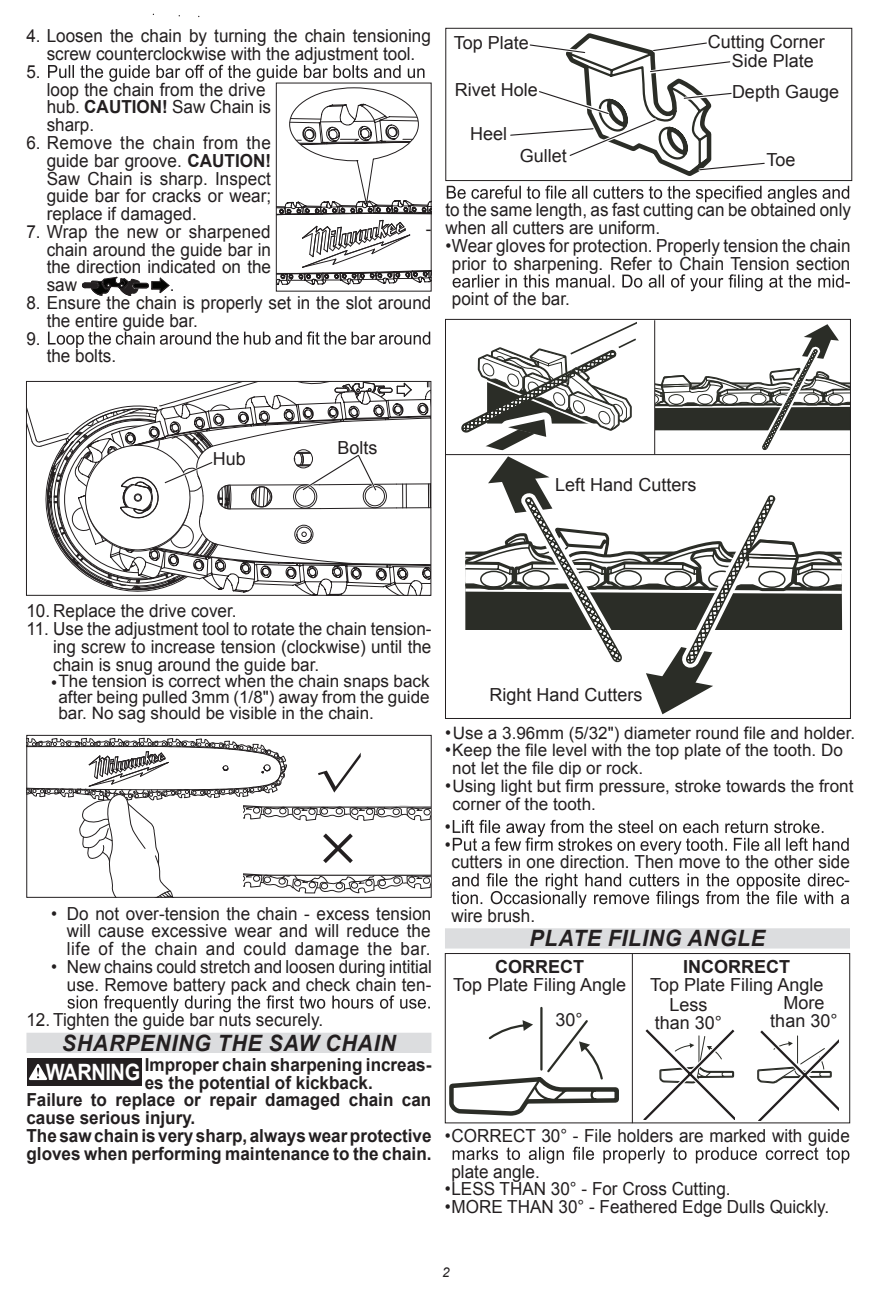
<style>
.page{position:relative;width:891px;height:1296px;background:#fff}
.page>*{position:absolute;margin:0;border:0;box-sizing:border-box;transform-origin:0 0}
.t1{font:italic 700 22.5px "Arial";letter-spacing:.035em;color:#231f20;scale:.95 1}
.t2{font:18px/17.8px "Arial";color:#231f20;scale:.95 1}
.t3{font:700 18px "Arial";color:#231f20;scale:.95 1}
.t4{font:18px/19.1px "Arial";color:#231f20}
.t5{font:700 18px "Arial";color:#231f20}
.t6{font:17.1px/35.8px "Arial";color:#231f20}
.t7{font:italic 13.5px "Arial";color:#231f20}
.s1{font-weight:700}
.s2{font-size:18px}
.s3{font-size:22.5px;color:#fff}
</style>
<div class="page">
<svg style="left:48px;top:65px;width:384px;height:230px"></svg>
<svg style="left:48px;top:331px;width:382px;height:17px"></svg>
<div style="left:26px;top:1033px;width:405px;height:20px;background:#dcdddf"></div>
<svg style="left:27px;top:381px;width:404px;height:214px"></svg>
<svg style="left:27px;top:735px;width:403px;height:162px"></svg>
<svg style="left:67px;top:995px;width:363px;height:17px"></svg>
<div style="left:27px;top:1059px;width:115px;height:27px;background:#231f20"></div>
<svg style="left:29px;top:1064px;width:18px;height:16px"></svg>
<div style="left:446px;top:28px;width:406px;height:153px;border:1px solid #231f20"></div>
<svg style="left:510px;top:33px;width:255px;height:143px"></svg>
<svg style="left:446px;top:186px;width:403px;height:17px"></svg>
<svg style="left:452px;top:274px;width:398px;height:17px"></svg>
<svg style="left:459px;top:321px;width:390px;height:393px"></svg>
<hr style="left:654px;top:320px;width:1px;height:135px;background:#231f20">
<hr style="left:445px;top:454px;width:405px;height:1px;background:#231f20">
<div style="left:445px;top:928px;width:405px;height:21px;background:#dcdddf"></div>
<svg style="left:453px;top:820px;width:396px;height:34px"></svg>
<svg style="left:452px;top:873px;width:397px;height:35px"></svg>
<svg style="left:449px;top:1006px;width:170px;height:110px"></svg>
<div style="left:445px;top:953px;width:405px;height:170px;border:1px solid #231f20"></div>
<svg style="left:757px;top:1030px;width:82px;height:90px"></svg>
<svg style="left:643px;top:1029px;width:92px;height:91px"></svg>
<hr style="left:632px;top:953px;width:1px;height:170px;background:#231f20">
<svg style="left:453px;top:1147px;width:396px;height:17px"></svg>
<p class="t2" style="left:26px;top:27px;width:427px">4. Loosen the chain by turning the chain tensioning</p>
<p class="t2" style="left:47px;top:45px;width:390px">screw counterclockwise with the adjustment tool.</p>
<p class="t2" style="left:26px;top:63px;width:17px">5.</p>
<p class="t2" style="left:47px;top:81px;width:238px">loop the chain from the drive hub. <span class="s1">CAUTION!</span> Saw Chain is sharp.</p>
<p class="t2" style="left:47px;top:134px;width:238px;text-align:justify;text-indent:-20px">6. Remove the chain from the guide bar groove. <span class="s1">CAUTION!<br></span>Saw Chain is sharp. Inspect guide bar for cracks or wear; replace if damaged.</p>
<p class="t2" style="left:47px;top:223px;width:238px;text-align:justify;text-indent:-20px">7. Wrap the new or sharpened chain around the guide bar in the direction indicated on the saw</p>
<p class="t2" style="left:170px;top:276px;width:7px">.</p>
<p class="t2" style="left:26px;top:294px;width:428px">8. Ensure the chain is properly set in the slot around</p>
<p class="t2" style="left:47px;top:312px;width:161px">the entire guide bar.</p>
<p class="t2" style="left:26px;top:329px;width:17px">9.</p>
<p class="t2" style="left:47px;top:347px;width:75px">the bolts.</p>
<p class="t2" style="left:426px;top:220px;width:7px">-</p>
<p class="t4" style="left:454px;top:33px;width:77px">Top Plate</p>
<p class="t4" style="left:455px;top:81px;width:85px">Rivet Hole</p>
<p class="t4" style="left:470px;top:124px;width:39px">Heel</p>
<p class="t4" style="left:732px;top:32px;width:94px;text-indent:-24px">Cutting Corner<br>Side Plate</p>
<p class="t4" style="left:732px;top:82px;width:109px">Depth Gauge</p>
<p class="t4" style="left:520px;top:146px;width:49px">Gullet</p>
<p class="t4" style="left:766px;top:151px;width:31px">Toe</p>
<p class="t2" style="left:445px;top:201px;width:428px">to the same length, as fast cutting can be obtained only when all cutters are uniform.</p>
<p class="t2" style="left:445px;top:237px;width:428px;text-align:center">•Wear gloves for protection. Properly tension the chain prior to sharpening. Refer to Chain Tension section</p>
<p class="t2" style="left:452px;top:290px;width:126px">point of the bar.</p>
<p class="t4" style="left:213px;top:449px;width:35px">Hub</p>
<p class="t4" style="left:337px;top:438px;width:42px">Bolts</p>
<p class="t4" style="left:555px;top:476px;width:143px">Left Hand Cutters</p>
<p class="t2" style="left:26px;top:602px;width:223px">10. Replace the drive cover.</p>
<p class="t2" style="left:53px;top:620px;width:400px;text-align:justify;text-indent:-27px">11. Use the adjustment tool to rotate the chain tension&shy;ing screw to increase tension (clockwise) until the chain is snug around the guide bar.</p>
<p class="t6" style="left:51px;top:663px;width:380px"><span class="s2">•</span>The tension is correct when the chain snaps back</p>
<p class="t6" style="left:58px;top:689px;width:373px;line-height:15.8px">after being pulled 3mm (1/8") away from the guide bar. No sag should be visible in the chain.</p>
<p class="t2" style="left:67px;top:905px;width:385px;text-align:justify;text-indent:-16px">• Do not over-tension the chain - excess tension will cause excessive wear and will reduce the life of the chain and could damage the bar.</p>
<p class="t2" style="left:51px;top:958px;width:402px;text-align:right">• New chains could stretch and loosen during intitial use. Remove battery pack and check chain ten-</p>
<p class="t2" style="left:26px;top:1011px;width:314px">12. Tighten the guide bar nuts securely.</p>
<p class="t1" style="left:62px;top:1028px;width:353px">SHARPENING THE SAW CHAIN</p>
<p class="t3" style="left:46px;top:1052px;width:407px"><span class="s3">WARNING</span> Improper chain sharpening increas-</p>
<p class="t3" style="left:145px;top:1070px;width:242px">es the potential of kickback.</p>
<p class="t3" style="left:26px;top:1088px;width:428px">Failure to replace or repair damaged chain can</p>
<p class="t3" style="left:26px;top:1106px;width:179px">cause serious injury.</p>
<p class="t3" style="left:26px;top:1123px;width:428px">The sawchainis very sharp, alwayswearprotective</p>
<p class="t3" style="left:26px;top:1141px;width:428px">gloves when performing maintenance to the chain.</p>
<p class="t4" style="left:489px;top:686px;width:155px">Right Hand Cutters</p>
<p class="t6" style="left:445px;top:715px;width:411px"><span class="s2">•</span>Use a 3.96mm (5/32") diameter round file and holder.</p>
<p class="t6" style="left:445px;top:732px;width:399px"><span class="s2">•</span>Keep the file level with the top plate of the tooth. Do</p>
<p class="t6" style="left:445px;top:768px;width:410px"><span class="s2">•</span>Using light but firm pressure, stroke towards the front</p>
<p class="t2" style="left:445px;top:818px;width:8px">• •</p>
<p class="t2" style="left:451px;top:853px;width:421px;text-align:right">cutters in one direction. Then move to the other side -</p>
<p class="t2" style="left:451px;top:907px;width:90px">wire brush.</p>
<p class="t1" style="left:530px;top:923px;width:249px">PLATE FILING ANGLE</p>
<p class="t5" style="left:495px;top:955px;width:90px">CORRECT</p>
<p class="t4" style="left:453px;top:975px;width:175px">Top Plate Filing Angle</p>
<p class="t4" style="left:770px;top:994px;width:69px;line-height:17.8px;text-align:center">More than 30°</p>
<p class="t6" style="left:452px;top:750px;width:193px">not let the file dip or rock. corner of the tooth.</p>
<p class="t5" style="left:683px;top:955px;width:108px">INCORRECT</p>
<p class="t4" style="left:650px;top:975px;width:175px">Top Plate Filing Angle</p>
<p class="t4" style="left:669px;top:996px;width:40px">Less</p>
<p class="t4" style="left:555px;top:1010px;width:29px">30°</p>
<p class="t4" style="left:655px;top:1013px;width:69px">than 30°</p>
<p class="t2" style="left:451px;top:1118px;width:421px;line-height:35.6px;text-indent:-6px">•CORRECT 30° - File holders are marked with guide plate angle.</p>
<p class="t2" style="left:445px;top:1180px;width:302px">•LESS THAN 30° - For Cross Cutting.</p>
<p class="t2" style="left:445px;top:1198px;width:406px">•MORE THAN 30° - Feathered Edge Dulls Quickly.</p>
<p class="t7" style="left:442px;top:1263px;width:9px">2</p>
</div>
